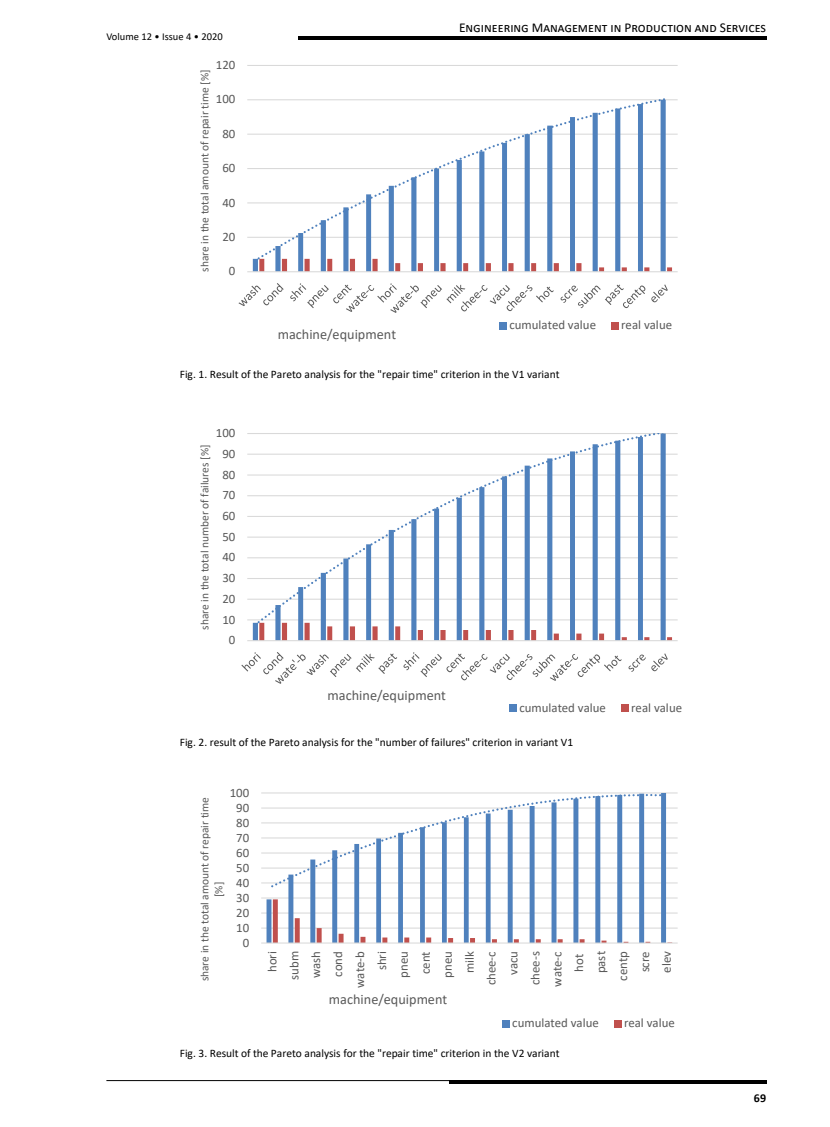
<style>
.page{position:relative;width:830px;height:1127px;background:#fff}
.page>*{position:absolute;margin:0;border:0;box-sizing:border-box;transform-origin:0 0}
.t1{font:14.25px "Calibri";color:#595959}
.t2{font:13.5px "Calibri";color:#000}
.t3{font:12.9px/21.9px "Calibri";color:#595959;text-align:right}
.t4{font:700 12px "Calibri";color:#000}
.t5{font:11.4px "Calibri";letter-spacing:-.005em;color:#000}
.t6{font:11.4px/14px "Calibri";letter-spacing:-.005em;color:#595959;text-align:center}
.t7{font:10.5px "Calibri";color:#000}
</style>
<div class="page">
<hr style="left:106px;top:1080px;width:659px;height:1px;background:#000">
<hr style="left:298px;top:36px;width:467px;height:4px;background:#000">
<hr style="left:449px;top:1080px;width:316px;height:4px;background:#000">
<hr style="left:247px;top:237px;width:430px;height:1px;background:#d9d9d9">
<hr style="left:247px;top:202px;width:430px;height:1px;background:#d9d9d9">
<hr style="left:247px;top:168px;width:430px;height:1px;background:#d9d9d9">
<hr style="left:247px;top:134px;width:430px;height:1px;background:#d9d9d9">
<hr style="left:247px;top:99px;width:430px;height:1px;background:#d9d9d9">
<hr style="left:247px;top:65px;width:430px;height:1px;background:#d9d9d9">
<svg style="left:259px;top:261px;width:412px;height:10px"></svg>
<hr style="left:247px;top:271px;width:430px;height:1px;background:#d9d9d9">
<svg style="left:255px;top:98px;width:413px;height:163px"></svg>
<svg style="left:238px;top:283px;width:45px;height:23px"></svg>
<svg style="left:290px;top:283px;width:263px;height:30px"></svg>
<svg style="left:560px;top:285px;width:85px;height:23px"></svg>
<svg style="left:651px;top:284px;width:16px;height:18px"></svg>
<div style="left:499px;top:322px;width:7px;height:7px;background:#4f81bd"></div>
<div style="left:611px;top:322px;width:7px;height:7px;background:#c0504d"></div>
<hr style="left:247px;top:619px;width:430px;height:1px;background:#d9d9d9">
<hr style="left:247px;top:599px;width:430px;height:1px;background:#d9d9d9">
<hr style="left:247px;top:578px;width:430px;height:1px;background:#d9d9d9">
<hr style="left:247px;top:557px;width:430px;height:1px;background:#d9d9d9">
<hr style="left:247px;top:536px;width:430px;height:2px;background:#d9d9d9">
<hr style="left:247px;top:516px;width:430px;height:1px;background:#d9d9d9">
<hr style="left:247px;top:495px;width:430px;height:1px;background:#d9d9d9">
<hr style="left:247px;top:474px;width:430px;height:1px;background:#d9d9d9">
<hr style="left:247px;top:454px;width:430px;height:1px;background:#d9d9d9">
<hr style="left:247px;top:433px;width:430px;height:1px;background:#d9d9d9">
<svg style="left:259px;top:625px;width:412px;height:15px"></svg>
<hr style="left:247px;top:640px;width:430px;height:1px;background:#d9d9d9">
<svg style="left:255px;top:433px;width:413px;height:192px"></svg>
<svg style="left:241px;top:652px;width:156px;height:32px"></svg>
<svg style="left:403px;top:652px;width:218px;height:29px"></svg>
<svg style="left:628px;top:654px;width:17px;height:18px"></svg>
<svg style="left:651px;top:653px;width:16px;height:18px"></svg>
<div style="left:509px;top:704px;width:7px;height:7px;background:#4f81bd"></div>
<div style="left:620px;top:704px;width:8px;height:7px;background:#c0504d"></div>
<hr style="left:261px;top:927px;width:416px;height:1px;background:#d9d9d9">
<hr style="left:261px;top:912px;width:416px;height:1px;background:#d9d9d9">
<hr style="left:261px;top:897px;width:416px;height:1px;background:#d9d9d9">
<hr style="left:261px;top:882px;width:416px;height:1px;background:#d9d9d9">
<hr style="left:261px;top:867px;width:416px;height:1px;background:#d9d9d9">
<hr style="left:261px;top:852px;width:416px;height:1px;background:#d9d9d9">
<hr style="left:261px;top:837px;width:416px;height:1px;background:#d9d9d9">
<hr style="left:261px;top:822px;width:416px;height:1px;background:#d9d9d9">
<hr style="left:261px;top:807px;width:416px;height:1px;background:#d9d9d9">
<hr style="left:261px;top:792px;width:416px;height:1px;background:#d9d9d9">
<svg style="left:266px;top:793px;width:399px;height:149px"></svg>
<svg style="left:273px;top:899px;width:399px;height:43px"></svg>
<hr style="left:261px;top:942px;width:416px;height:1px;background:#d9d9d9">
<svg style="left:269px;top:793px;width:399px;height:96px"></svg>
<div style="left:502px;top:1020px;width:7px;height:7px;background:#4f81bd"></div>
<div style="left:613px;top:1020px;width:7px;height:7px;background:#c0504d"></div>
<p class="t7" style="left:106px;top:29px;width:118px">Volume 12 • Issue 4 • 2020</p>
<p class="t3" style="left:216px;top:53px;width:21px">120</p>
<p class="t6" style="left:197px;top:272px;width:204px;rotate:-90deg">share in the total amount of repair time [%]</p>
<p class="t3" style="left:216px;top:88px;width:21px">100</p>
<p class="t3" style="left:222px;top:122px;width:15px">80</p>
<p class="t3" style="left:222px;top:157px;width:15px">60</p>
<p class="t3" style="left:222px;top:191px;width:15px">40</p>
<p class="t3" style="left:222px;top:225px;width:15px">20</p>
<p class="t3" style="left:229px;top:260px;width:8px">0</p>
<p class="t1" style="left:277px;top:324px;width:120px">machine/equipment</p>
<p class="t2" style="left:459px;top:18px;width:308px">Engineering Management in Production and Services</p>
<p class="t3" style="left:509px;top:314px;width:88px">cumulated value</p>
<p class="t3" style="left:621px;top:314px;width:52px">real value</p>
<p class="t5" style="left:180px;top:366px;width:381px">Fig. 1. Result of the Pareto analysis for the "repair time" criterion in the V1 variant</p>
<p class="t3" style="left:216px;top:421px;width:21px">100</p>
<p class="t6" style="left:197px;top:630px;width:187px;rotate:-90deg">share in the total number of failures [%]</p>
<p class="t3" style="left:222px;top:442px;width:15px">90</p>
<p class="t3" style="left:222px;top:463px;width:15px">80</p>
<p class="t3" style="left:222px;top:484px;width:15px">70</p>
<p class="t3" style="left:222px;top:504px;width:15px">60</p>
<p class="t3" style="left:222px;top:525px;width:15px">50</p>
<p class="t3" style="left:222px;top:546px;width:15px">40</p>
<p class="t3" style="left:222px;top:566px;width:15px">30</p>
<p class="t3" style="left:222px;top:587px;width:15px">20</p>
<p class="t3" style="left:222px;top:608px;width:15px">10</p>
<p class="t3" style="left:229px;top:629px;width:8px">0</p>
<p class="t1" style="left:327px;top:685px;width:120px">machine/equipment</p>
<p class="t3" style="left:519px;top:696px;width:88px">cumulated value</p>
<p class="t3" style="left:631px;top:696px;width:52px">real value</p>
<p class="t5" style="left:180px;top:734px;width:395px">Fig. 2. result of the Pareto analysis for the "number of failures" criterion in variant V1</p>
<p class="t3" style="left:230px;top:781px;width:21px">100</p>
<p class="t6" style="left:197px;top:981px;width:186px;rotate:-90deg">share in the total amount of repair time [%]</p>
<p class="t3" style="left:236px;top:796px;width:15px">90</p>
<p class="t3" style="left:236px;top:811px;width:15px">80</p>
<p class="t3" style="left:236px;top:826px;width:15px">70</p>
<p class="t3" style="left:236px;top:841px;width:15px">60</p>
<p class="t3" style="left:236px;top:856px;width:15px">50</p>
<p class="t3" style="left:236px;top:871px;width:15px">40</p>
<p class="t3" style="left:236px;top:886px;width:15px">30</p>
<p class="t3" style="left:236px;top:901px;width:15px">20</p>
<p class="t3" style="left:236px;top:916px;width:15px">10</p>
<p class="t3" style="left:243px;top:931px;width:8px">0</p>
<p class="t3" style="left:261px;top:988px;width:38px;rotate:-90deg">hori subm wash cond wate-b shri pneu cent pneu milk chee-c vacu chee-s wate-c hot past centp scre elev</p>
<p class="t1" style="left:329px;top:989px;width:120px">machine/equipment</p>
<p class="t3" style="left:512px;top:1012px;width:88px">cumulated value</p>
<p class="t3" style="left:623px;top:1012px;width:52px">real value</p>
<p class="t5" style="left:180px;top:1045px;width:381px">Fig. 3. Result of the Pareto analysis for the "repair time" criterion in the V2 variant</p>
<p class="t4" style="left:753px;top:1089px;width:14px">69</p>
</div>
